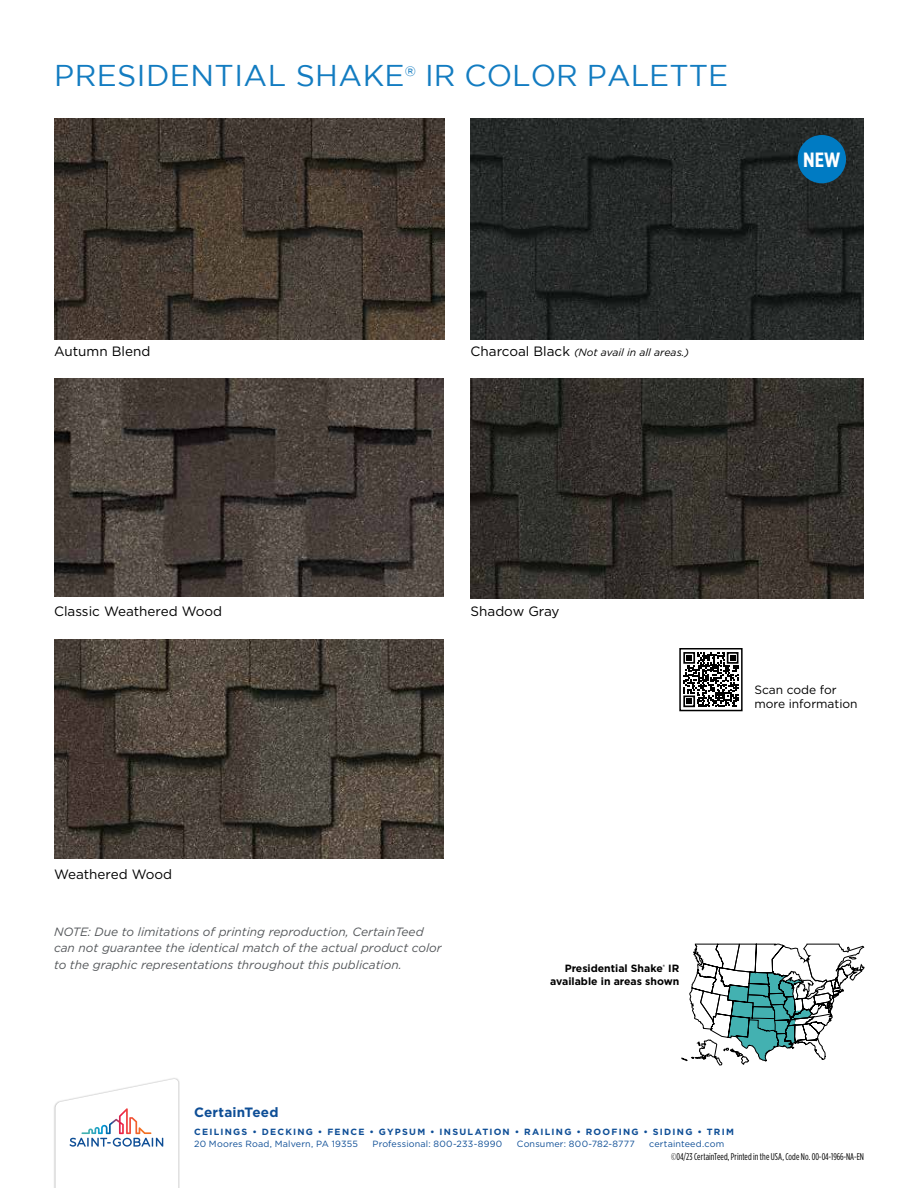
<style>
.page{position:relative;width:918px;height:1188px;background:#fff}
.page>*{position:absolute;margin:0;border:0;box-sizing:border-box;transform-origin:0 0}
.t1{font:30px "Gotham";letter-spacing:.015em;color:#137cc1}
.t2{font:700 20.55px "Gotham X Narrow";color:#fff}
.t3{font:13.5px "Gotham";color:#000}
.t4{font:700 13.5px "Gotham";letter-spacing:.015em;color:#0e4e96}
.t5{font:13.5px "Gotham";color:#137cc1}
.t6{font:italic 12px/16.5px "Gotham";color:#54575a}
.t7{font:12px/14.4px "Gotham";color:#000}
.t8{font:700 10.5px/12.6px "Gotham";color:#000;text-align:right}
.t9{font:italic 10.5px "Gotham";color:#000}
.t10{font:9.75px "Gotham Condensed";letter-spacing:.005em;color:#000}
.t11{font:9px "Gotham";letter-spacing:.02em;color:#0e4e96}
.t12{font:700 9px "Gotham";letter-spacing:.135em;color:#0e4e96}
.s1{font-style:normal;font-size:13.5px}
</style>
<div class="page">
<div style="left:53px;top:1077px;width:127px;height:111px;background:#000;opacity:.3"></div>
<svg style="left:55px;top:1079px;width:123px;height:109px"></svg>
<img style="left:471px;top:119px;width:393px;height:220px">
<img style="left:471px;top:378px;width:393px;height:221px">
<img style="left:54px;top:119px;width:391px;height:220px">
<img style="left:54px;top:378px;width:390px;height:219px">
<img style="left:54px;top:640px;width:390px;height:218px">
<svg style="left:683px;top:652px;width:56px;height:55px"></svg>
<div style="left:679px;top:648px;width:64px;height:63px;border:2px solid #000"></div>
<div style="left:798px;top:135px;width:48px;height:48px;background:#007bc3;border-radius:50%"></div>
<svg style="left:682px;top:944px;width:182px;height:121px"></svg>
<h1 class="t1" style="left:54px;top:59px;width:352px">PRESIDENTIAL SHAKE</h1>
<p class="t5" style="left:405px;top:64px;width:13px">®</p>
<h1 class="t1" style="left:425px;top:59px;width:305px">IR COLOR PALETTE</h1>
<p class="t3" style="left:54px;top:343px;width:98px">Autumn Blend</p>
<p class="t9" style="left:471px;top:346px;width:220px"><span class="s1">Charcoal Black</span> (Not avail in all areas.)</p>
<h2 class="t2" style="left:803px;top:148px;width:39px">NEW</h2>
<p class="t3" style="left:54px;top:602px;width:170px">Classic Weathered Wood</p>
<p class="t3" style="left:471px;top:602px;width:91px">Shadow Gray</p>
<p class="t7" style="left:754px;top:682px;width:105px">Scan code for more information</p>
<p class="t3" style="left:54px;top:865px;width:120px">Weathered Wood</p>
<p class="t6" style="left:54px;top:923px;width:389px">NOTE: Due to limitations of printing reproduction, CertainTeed can not guarantee the identical match of the actual product color to the graphic representations throughout this publication.</p>
<p class="t8" style="left:550px;top:962px;width:131px">Presidential Shake<sup>®</sup> IR available in areas shown</p>
<p class="t4" style="left:194px;top:1103px;width:86px">CertainTeed</p>
<p class="t12" style="left:194px;top:1125px;width:541px">CEILINGS • DECKING • FENCE • GYPSUM • INSULATION • RAILING • ROOFING • SIDING • TRIM</p>
<p class="t11" style="left:194px;top:1138px;width:165px">20 Moores Road, Malvern, PA 19355</p>
<p class="t11" style="left:373px;top:1138px;width:131px">Professional: 800-233-8990</p>
<p class="t11" style="left:517px;top:1138px;width:119px">Consumer: 800-782-8777</p>
<p class="t11" style="left:649px;top:1138px;width:77px">certainteed.com</p>
<p class="t10" style="left:671px;top:1151px;width:194px">©04/23 CertainTeed, Printed in the USA, Code No. 00-04-1966-NA-EN</p>
</div>
